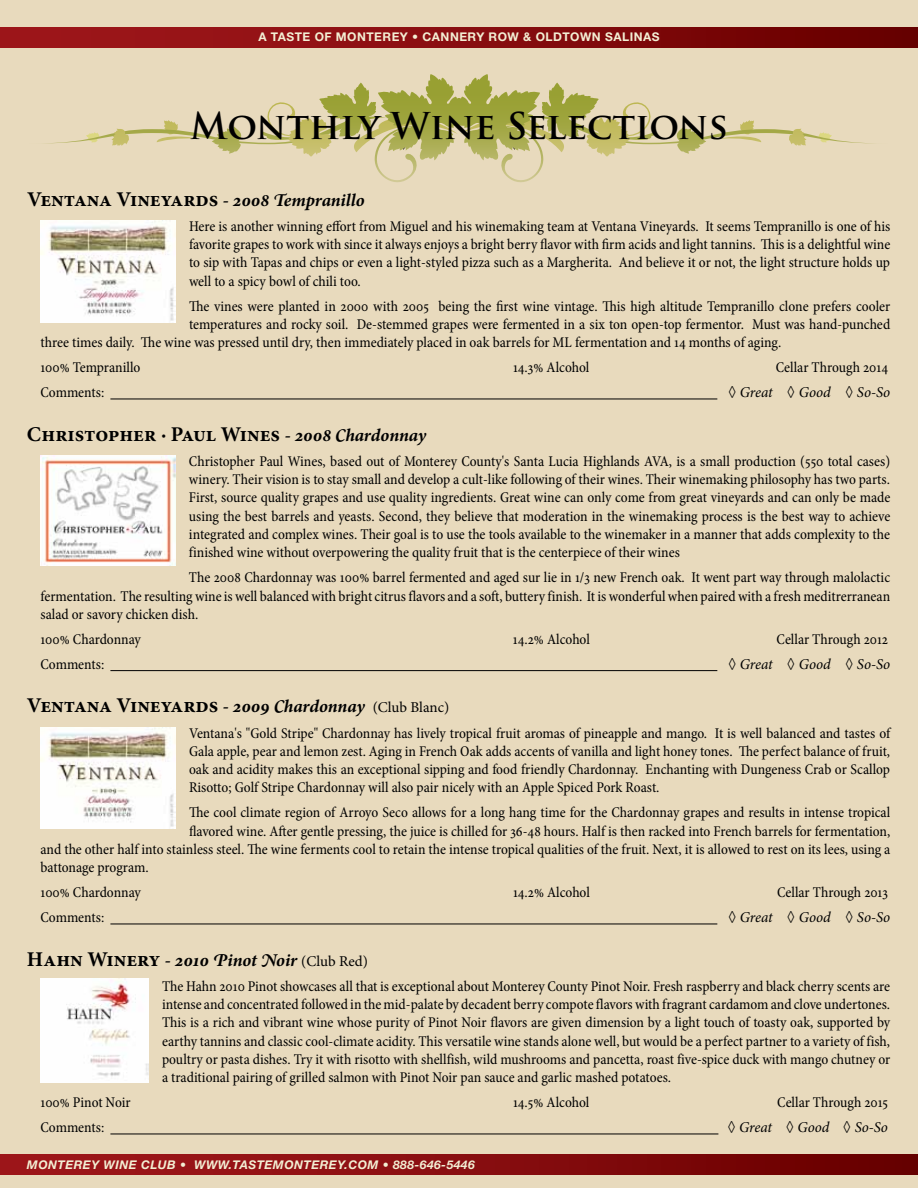
<style>
.page{position:relative;width:918px;height:1188px;background:#e8dabd}
.page>*{position:absolute;margin:0;border:0;box-sizing:border-box;transform-origin:0 0}
.t1{font:700 36px "Trajan Pro";color:#000}
.t2{font:700 21px "Minion Pro";color:#000}
.t3{font:italic 700 18px "Minion Pro";letter-spacing:-.005em;color:#000}
.t4{font:condensed 15px/18.3px "Minion Pro";color:#000;text-align:justify}
.t5{font:italic 15px "Minion Pro";letter-spacing:-.005em;color:#000}
.t6{font:italic 700 12px "Helvetica Neue LT Std";letter-spacing:.04em;color:#f3efd4}
.t7{font:700 12px "Helvetica Neue LT Std";letter-spacing:.04em;color:#f3efd4}
.s1{font-size:18px}
.s2{font-style:italic;font-size:18px}
.s3{font-style:normal}
.s4{font-weight:400;font-size:15px}
.s5{font-style:normal;font-size:21px}
.s6{font-weight:400;font-style:normal;font-size:15px}
</style>
<div class="page">
<div style="left:0;top:1154px;width:918px;height:20px;background:linear-gradient(to right,#a3191d,#690000)"></div>
<div style="left:0;top:27px;width:918px;height:20px;background:linear-gradient(to right,#a3191d,#690000)"></div>
<svg style="left:45px;top:74px;width:828px;height:108px"></svg>
<hr style="left:110px;top:399px;width:607px;height:1px;background:#000">
<hr style="left:110px;top:670px;width:607px;height:1px;background:#000">
<hr style="left:110px;top:924px;width:607px;height:1px;background:#000">
<hr style="left:110px;top:1134px;width:608px;height:1px;background:#000">
<img style="left:40px;top:979px;width:108px;height:103px">
<img style="left:40px;top:221px;width:135px;height:101px">
<img style="left:40px;top:727px;width:135px;height:102px">
<img style="left:40px;top:456px;width:136px;height:109px">
<p class="t7" style="left:258px;top:30px;width:403px">A TASTE OF MONTEREY • CANNERY ROW &amp; OLDTOWN SALINAS</p>
<h1 class="t1" style="left:190px;top:103px;width:539px">Monthly Wine Selections</h1>
<h2 class="t2" style="left:27px;top:184px;width:339px">Ventana Vineyards <span class="s1">-</span> <span class="s2">2008 Tempranillo</span></h2>
<p class="t4" style="left:189px;top:217px;width:703px">Here is another winning effort from Miguel and his winemaking team at Ventana Vineyards. It seems Tempranillo is one of his favorite grapes to work with since it always enjoys a bright berry flavor with firm acids and light tannins. This is a delightful wine to sip with Tapas and chips or even a light-styled pizza such as a Margherita. And believe it or not, the light structure holds up well to a spicy bowl of chili too.</p>
<p class="t4" style="left:189px;top:297px;width:703px">The vines were planted in 2000 with 2005 being the first wine vintage. This high altitude Tempranillo clone prefers cooler</p>
<p class="t4" style="left:189px;top:315px;width:703px">temperatures and rocky soil. De-stemmed grapes were fermented in a six ton open-top fermentor. Must was hand-punched</p>
<p class="t4" style="left:40px;top:334px;width:742px">three times daily. The wine was pressed until dry, then immediately placed in oak barrels for ML fermentation and 14 months of aging.</p>
<p class="t4" style="left:40px;top:359px;width:101px">100% Tempranillo</p>
<p class="t4" style="left:513px;top:359px;width:78px">14.3% Alcohol</p>
<p class="t4" style="left:776px;top:359px;width:114px">Cellar Through 2014</p>
<p class="t4" style="left:41px;top:384px;width:65px">Comments:</p>
<p class="t5" style="left:728px;top:382px;width:164px"><span class="s3">◊</span> Great <span class="s3">◊</span> Good <span class="s3">◊</span> So-So</p>
<h2 class="t2" style="left:27px;top:419px;width:401px">Christopher ∙ Paul Wines <span class="s1">-</span> <span class="s2">2008 Chardonnay</span></h2>
<p class="t4" style="left:189px;top:452px;width:703px">Christopher Paul Wines, based out of Monterey County's Santa Lucia Highlands AVA, is a small production (550 total cases) winery. Their vision is to stay small and develop a cult-like following of their wines. Their winemaking philosophy has two parts.<br>First, source quality grapes and use quality ingredients. Great wine can only come from great vineyards and can only be made using the best barrels and yeasts. Second, they believe that moderation in the winemaking process is the best way to achieve integrated and complex wines. Their goal is to use the tools available to the winemaker in a manner that adds complexity to the finished wine without overpowering the quality fruit that is the centerpiece of their wines</p>
<p class="t4" style="left:40px;top:569px;width:851px;text-indent:148px">The 2008 Chardonnay was 100% barrel fermented and aged sur lie in 1/3 new French oak. It went part way through malolactic fermentation. The resulting wine is well balanced with bright citrus flavors and a soft, buttery finish. It is wonderful when paired with a fresh meditrerranean salad or savory chicken dish.</p>
<p class="t4" style="left:40px;top:630px;width:102px">100% Chardonnay</p>
<p class="t4" style="left:513px;top:630px;width:78px">14.2% Alcohol</p>
<p class="t4" style="left:777px;top:630px;width:113px">Cellar Through 2012</p>
<p class="t4" style="left:40px;top:655px;width:65px">Comments:</p>
<p class="t5" style="left:728px;top:654px;width:164px"><span class="s3">◊</span> Great <span class="s3">◊</span> Good <span class="s3">◊</span> So-So</p>
<h2 class="t2" style="left:27px;top:691px;width:424px">Ventana Vineyards <span class="s1">-</span> <span class="s2">2009 Chardonnay</span> <span class="s4">(Club Blanc)</span></h2>
<p class="t4" style="left:189px;top:724px;width:703px">Ventana's "Gold Stripe" Chardonnay has lively tropical fruit aromas of pineapple and mango. It is well balanced and tastes of Gala apple, pear and lemon zest. Aging in French Oak adds accents of vanilla and light honey tones. The perfect balance of fruit, oak and acidity makes this an exceptional sipping and food friendly Chardonnay. Enchanting with Dungeness Crab or Scallop Risotto; Golf Stripe Chardonnay will also pair nicely with an Apple Spiced Pork Roast.</p>
<p class="t4" style="left:189px;top:804px;width:703px">The cool climate region of Arroyo Seco allows for a long hang time for the Chardonnay grapes and results in intense tropical</p>
<p class="t4" style="left:189px;top:822px;width:703px">flavored wine. After gentle pressing, the juice is chilled for 36-48 hours. Half is then racked into French barrels for fermentation,</p>
<p class="t4" style="left:41px;top:840px;width:851px">and the other half into stainless steel. The wine ferments cool to retain the intense tropical qualities of the fruit. Next, it is allowed to rest on its lees, using a</p>
<p class="t4" style="left:41px;top:859px;width:110px">battonage program.</p>
<p class="t4" style="left:41px;top:884px;width:102px">100% Chardonnay</p>
<p class="t4" style="left:513px;top:884px;width:78px">14.2% Alcohol</p>
<p class="t4" style="left:777px;top:884px;width:112px">Cellar Through 2013</p>
<p class="t4" style="left:41px;top:909px;width:65px">Comments:</p>
<p class="t5" style="left:728px;top:907px;width:164px"><span class="s3">◊</span> Great <span class="s3">◊</span> Good <span class="s3">◊</span> So-So</p>
<p class="t3" style="left:27px;top:947px;width:342px"><span class="s5">Hahn Winery</span> <span class="s3">-</span> 2010 Pinot Noir <span class="s6">(Club Red)</span></p>
<p class="t4" style="left:162px;top:977px;width:730px">The Hahn 2010 Pinot showcases all that is exceptional about Monterey County Pinot Noir. Fresh raspberry and black cherry scents are intense and concentrated followed in the mid-palate by decadent berry compote flavors with fragrant cardamom and clove undertones.<br>This is a rich and vibrant wine whose purity of Pinot Noir flavors are given dimension by a light touch of toasty oak, supported by earthy tannins and classic cool-climate acidity. This versatile wine stands alone well, but would be a perfect partner to a variety of fish, poultry or pasta dishes. Try it with risotto with shellfish, wild mushrooms and pancetta, roast five-spice duck with mango chutney or a traditional pairing of grilled salmon with Pinot Noir pan sauce and garlic mashed potatoes.</p>
<p class="t4" style="left:41px;top:1094px;width:92px">100% Pinot Noir</p>
<p class="t4" style="left:513px;top:1094px;width:78px">14.5% Alcohol</p>
<p class="t4" style="left:777px;top:1094px;width:112px">Cellar Through 2015</p>
<p class="t4" style="left:41px;top:1119px;width:65px">Comments:</p>
<p class="t5" style="left:728px;top:1117px;width:162px"><span class="s3">◊</span> Great <span class="s3">◊</span> Good <span class="s3">◊</span> So-So</p>
<p class="t6" style="left:27px;top:1157px;width:180px">MONTEREY WINE CLUB • WWW</p>
<p class="t6" style="left:229px;top:1157px;width:248px">.TASTEMONTEREY.COM • 888-646-5446</p>
</div>
